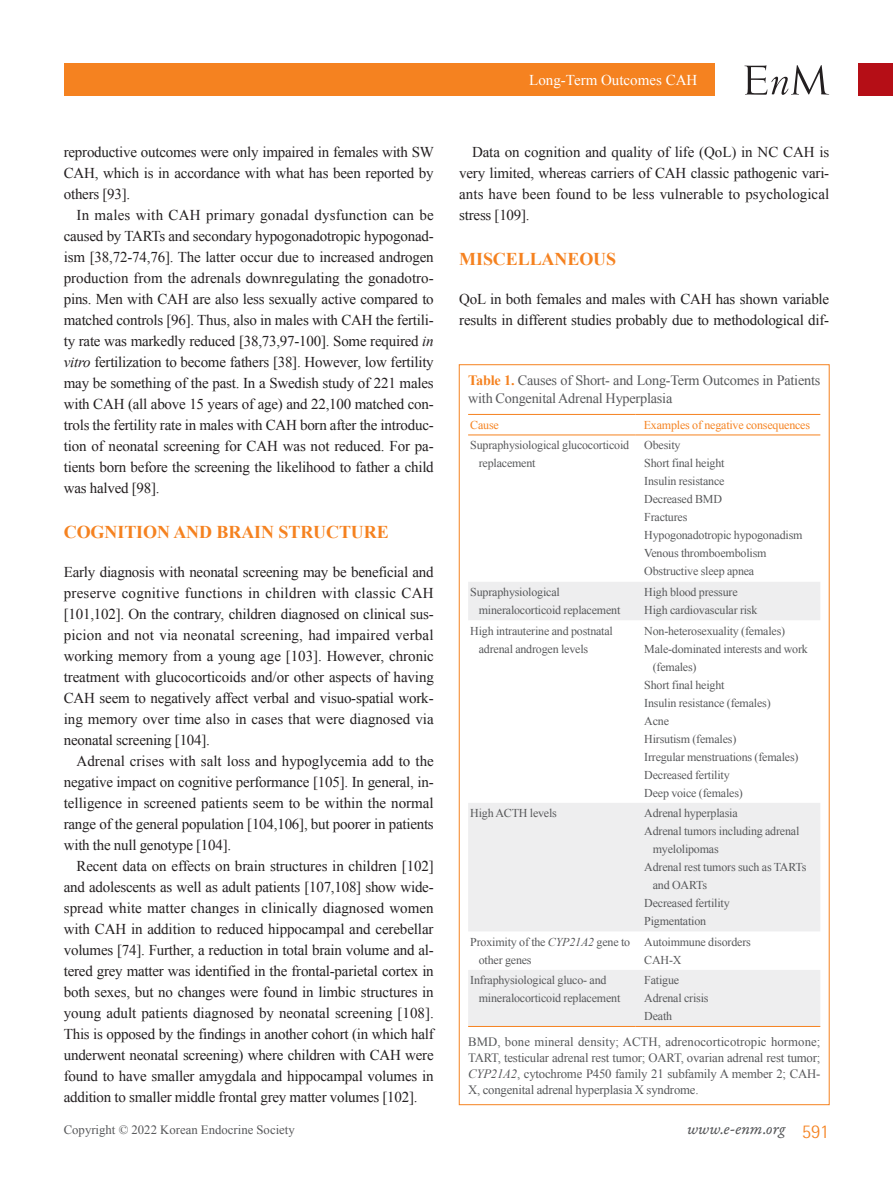
<style>
.page{position:relative;width:893px;height:1191px;background:#fff}
.page>*{position:absolute;margin:0;border:0;box-sizing:border-box;transform-origin:0 0}
.소제목1{font:700 18px "Times New Roman";letter-spacing:-.005em;color:#f58220}
.t1{font:16.5px "Garamond Premr Pro It Capt";color:#57585a}
.본문{font:15px/21px "Times New Roman";letter-spacing:-.015em;color:#231f20;text-align:justify}
.본문_0{font:15px/21px "Times New Roman";letter-spacing:-.015em;color:#231f20;text-align:justify}
.t2{font:15px "Times New Roman";color:#fff}
.표그림제목{font:14.25px/17.9px "Times New Roman";letter-spacing:-.015em;color:#57585a}
.표본문{font:12.75px/15.9px "Times New Roman";letter-spacing:-.015em;color:#57585a;text-align:justify}
.표본문-2{font:12px/18px "Times New Roman";letter-spacing:-.015em;color:#57585a}
.표머리글{font:12px "Times New Roman";letter-spacing:-.015em;color:#f58220}
.s1{font-style:italic}
.s2{font-weight:700;color:#f58220}
.s3{font-family:"Rotis Semi Sans Std";font-weight:300;font-size:19.5px;color:#f58220}
</style>
<div class="page">
<div style="left:859px;top:64px;width:34px;height:32px;background:#b50e16"></div>
<div style="left:64px;top:64px;width:650px;height:32px;background:#f58220"></div>
<svg style="left:744px;top:65px;width:85px;height:30px"></svg>
<svg style="left:468px;top:582px;width:352px;height:444px;fill:#f3f3f4"></svg>
<hr style="left:468px;top:414px;width:168px;height:1px;background:#f58220">
<hr style="left:636px;top:414px;width:184px;height:1px;background:#f58220">
<hr style="left:468px;top:435px;width:168px;height:1px;background:#f58220">
<hr style="left:636px;top:435px;width:184px;height:1px;background:#f58220">
<hr style="left:468px;top:1026px;width:168px;height:1px;background:#f58220">
<hr style="left:636px;top:1026px;width:184px;height:1px;background:#f58220">
<p class="본문_0" style="left:64px;top:141px;width:372px">reproductive outcomes were only impaired in females with SW CAH, which is in accordance with what has been reported by others [93].</p>
<p class="본문" style="left:64px;top:204px;width:372px;text-indent:13px">In males with CAH primary gonadal dysfunction can be caused by TARTs and secondary hypogonadotropic hypogonad&shy;ism [38,72-74,76]. The latter occur due to increased androgen production from the adrenals downregulating the gonadotro&shy;pins. Men with CAH are also less sexually active compared to matched controls [96]. Thus, also in males with CAH the fertili&shy;ty rate was markedly reduced [38,73,97-100]. Some required <span class="s1">in vitro</span> fertilization to become fathers [38]. However, low fertility may be something of the past. In a Swedish study of 221 males with CAH (all above 15 years of age) and 22,100 matched con&shy;trols the fertility rate in males with CAH born after the introduc&shy;tion of neonatal screening for CAH was not reduced. For pa&shy;tients born before the screening the likelihood to father a child was halved [98].</p>
<p class="소제목1" style="left:64px;top:519px;width:326px">COGNITION AND BRAIN STRUCTURE</p>
<p class="본문_0" style="left:64px;top:561px;width:372px">Early diagnosis with neonatal screening may be beneficial and preserve cognitive functions in children with classic CAH [101,102]. On the contrary, children diagnosed on clinical sus&shy;picion and not via neonatal screening, had impaired verbal working memory from a young age [103]. However, chronic treatment with glucocorticoids and/or other aspects of having CAH seem to negatively affect verbal and visuo-spatial work&shy;ing memory over time also in cases that were diagnosed via neonatal screening [104].</p>
<p class="본문" style="left:64px;top:750px;width:372px;text-indent:13px">Adrenal crises with salt loss and hypoglycemia add to the negative impact on cognitive performance [105]. In general, in&shy;telligence in screened patients seem to be within the normal range of the general population [104,106], but poorer in patients with the null genotype [104].</p>
<p class="본문" style="left:64px;top:855px;width:372px;text-indent:13px">Recent data on effects on brain structures in children [102] and adolescents as well as adult patients [107,108] show wide&shy;spread white matter changes in clinically diagnosed women with CAH in addition to reduced hippocampal and cerebellar volumes [74]. Further, a reduction in total brain volume and al&shy;tered grey matter was identified in the frontal-parietal cortex in both sexes, but no changes were found in limbic structures in young adult patients diagnosed by neonatal screening [108].<br>This is opposed by the findings in another cohort (in which half underwent neonatal screening) where children with CAH were found to have smaller amygdala and hippocampal volumes in addition to smaller middle frontal grey matter volumes [102].</p>
<p class="t2" style="left:529px;top:70px;width:170px">Long-Term Outcomes CAH</p>
<p class="본문" style="left:459px;top:141px;width:372px;text-indent:13px">Data on cognition and quality of life (QoL) in NC CAH is very limited, whereas carriers of CAH classic pathogenic vari&shy;ants have been found to be less vulnerable to psychological stress [109].</p>
<p class="소제목1" style="left:459px;top:246px;width:158px">MISCELLANEOUS</p>
<p class="본문_0" style="left:459px;top:288px;width:371px">QoL in both females and males with CAH has shown variable results in different studies probably due to methodological dif-</p>
<p class="표그림제목" style="left:468px;top:371px;width:354px"><span class="s2">Table 1.</span> Causes of Short- and Long-Term Outcomes in Patients with Congenital Adrenal Hyperplasia</p>
<p class="표머리글" style="left:470px;top:416px;width:30px">Cause</p>
<p class="표머리글" style="left:644px;top:416px;width:168px">Examples of negative consequences</p>
<p class="표본문-2" style="left:479px;top:436px;width:152px;text-indent:-9px">Supraphysiological glucocorticoid replacement</p>
<p class="표본문-2" style="left:644px;top:436px;width:38px">Obesity</p>
<p class="표본문-2" style="left:644px;top:454px;width:82px">Short final height</p>
<p class="표본문-2" style="left:644px;top:472px;width:82px">Insulin resistance</p>
<p class="표본문-2" style="left:644px;top:490px;width:79px">Decreased BMD</p>
<p class="표본문-2" style="left:644px;top:508px;width:45px">Fractures</p>
<p class="표본문-2" style="left:644px;top:526px;width:160px">Hypogonadotropic hypogonadism</p>
<p class="표본문-2" style="left:644px;top:544px;width:124px">Venous thromboembolism</p>
<p class="표본문-2" style="left:644px;top:562px;width:112px">Obstructive sleep apnea</p>
<p class="표본문-2" style="left:479px;top:583px;width:143px;text-indent:-9px">Supraphysiological mineralocorticoid replacement</p>
<p class="표본문-2" style="left:644px;top:583px;width:95px">High blood pressure</p>
<p class="표본문-2" style="left:644px;top:601px;width:115px">High cardiovascular risk</p>
<p class="표본문-2" style="left:479px;top:621px;width:136px;text-indent:-9px">High intrauterine and postnatal adrenal androgen levels</p>
<p class="표본문-2" style="left:644px;top:621px;width:142px">Non-heterosexuality (females)</p>
<p class="표본문-2" style="left:653px;top:639px;width:157px;text-indent:-9px">Male-dominated interests and work (females)</p>
<p class="표본문-2" style="left:644px;top:675px;width:82px">Short final height</p>
<p class="표본문-2" style="left:644px;top:693px;width:128px">Insulin resistance (females)</p>
<p class="표본문-2" style="left:644px;top:711px;width:26px">Acne</p>
<p class="표본문-2" style="left:644px;top:729px;width:94px">Hirsutism (females)</p>
<p class="표본문-2" style="left:644px;top:747px;width:156px">Irregular menstruations (females)</p>
<p class="표본문-2" style="left:644px;top:765px;width:87px">Decreased fertility</p>
<p class="표본문-2" style="left:644px;top:783px;width:100px">Deep voice (females)</p>
<p class="표본문-2" style="left:470px;top:804px;width:88px">High ACTH levels</p>
<p class="표본문-2" style="left:644px;top:804px;width:95px">Adrenal hyperplasia</p>
<p class="표본문-2" style="left:653px;top:822px;width:148px;text-indent:-9px">Adrenal tumors including adrenal myelolipomas</p>
<p class="표본문-2" style="left:653px;top:858px;width:155px;text-indent:-9px">Adrenal rest tumors such as TARTs and OARTs</p>
<p class="표본문-2" style="left:644px;top:894px;width:87px">Decreased fertility</p>
<p class="표본문-2" style="left:644px;top:912px;width:64px">Pigmentation</p>
<p class="표본문-2" style="left:479px;top:932px;width:153px;text-indent:-9px">Proximity of the <span class="s1">CYP21A2</span> gene to other genes</p>
<p class="표본문-2" style="left:644px;top:932px;width:108px">Autoimmune disorders</p>
<p class="표본문-2" style="left:644px;top:950px;width:39px">CAH-X</p>
<p class="표본문-2" style="left:479px;top:971px;width:143px;text-indent:-9px">Infraphysiological gluco- and mineralocorticoid replacement</p>
<p class="표본문-2" style="left:644px;top:971px;width:36px">Fatigue</p>
<p class="표본문-2" style="left:644px;top:989px;width:66px">Adrenal crisis</p>
<p class="표본문-2" style="left:644px;top:1007px;width:29px">Death</p>
<p class="표본문" style="left:468px;top:1033px;width:354px">BMD, bone mineral density; ACTH, adrenocorticotropic hormone; TART, testicular adrenal rest tumor; OART, ovarian adrenal rest tumor; <span class="s1">CYP21A2</span>, cytochrome P450 family 21 subfamily A member 2; CAH-X, congenital adrenal hyperplasia X syndrome.</p>
<p class="표본문" style="left:64px;top:1121px;width:233px">Copyright © 2022 Korean Endocrine Society</p>
<p class="t1" style="left:687px;top:1118px;width:144px">www.e-enm.org <span class="s3">591</span></p>
</div>
